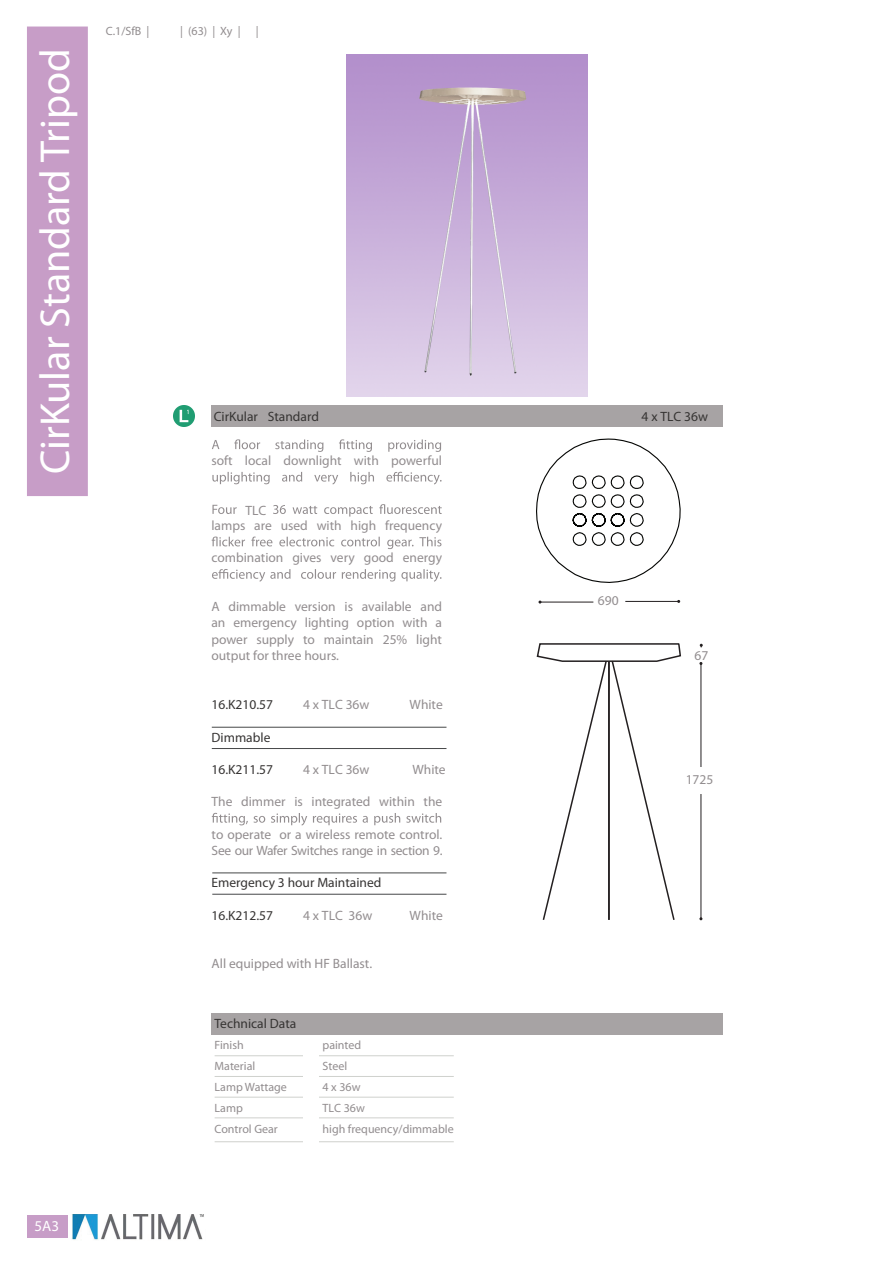
<style>
.page{position:relative;width:893px;height:1263px;background:#fff}
.page>*{position:absolute;margin:0;border:0;box-sizing:border-box;transform-origin:0 0}
.t1{font:42px "Myriad Pro";color:#fff}
.t2{font:15px "Myriad Pro";color:#fff}
.t3{font:13.5px/16.2px "Myriad Pro";color:#928d8f;text-align:justify}
.t4{font:13.5px "Myriad Pro";color:#363433}
.t5{font:12px "Myriad Pro";color:#928d8f}
</style>
<div class="page">
<img style="left:71px;top:1214px;width:133px;height:26px">
<div style="left:27px;top:27px;width:61px;height:469px;background:#c79dc7"></div>
<div style="left:211px;top:405px;width:512px;height:22px;background:#a7a3a4"></div>
<svg style="left:212px;top:439px;width:229px;height:13px"></svg>
<svg style="left:212px;top:472px;width:230px;height:12px"></svg>
<svg style="left:212px;top:504px;width:230px;height:12px"></svg>
<svg style="left:212px;top:536px;width:229px;height:13px"></svg>
<svg style="left:212px;top:569px;width:230px;height:13px"></svg>
<div style="left:211px;top:1013px;width:512px;height:22px;background:#a7a3a4"></div>
<hr style="left:215px;top:1055px;width:239px;height:1px;background:#cfd1cd">
<hr style="left:215px;top:1076px;width:239px;height:1px;background:#cfd1cd">
<hr style="left:215px;top:1097px;width:239px;height:1px;background:#cfd1cd">
<hr style="left:215px;top:1117px;width:239px;height:1px;background:#cfd1cd">
<hr style="left:215px;top:1141px;width:239px;height:1px;background:#cfd1cd">
<div style="left:303px;top:1039px;width:16px;height:111px;background:#fff"></div>
<svg style="left:536px;top:643px;width:145px;height:277px"></svg>
<hr style="left:212px;top:727px;width:234px;height:1px;background:#464748">
<hr style="left:212px;top:748px;width:234px;height:1px;background:#464748">
<svg style="left:536px;top:438px;width:145px;height:145px"></svg>
<hr style="left:625px;top:601px;width:54px;height:1px;background:#231f20">
<hr style="left:701px;top:794px;width:1px;height:125px;background:#231f20">
<hr style="left:701px;top:663px;width:1px;height:104px;background:#231f20">
<hr style="left:540px;top:602px;width:53px;height:1px;background:#231f20">
<svg style="left:212px;top:813px;width:229px;height:12px"></svg>
<hr style="left:212px;top:872px;width:234px;height:1px;background:#464748">
<hr style="left:212px;top:894px;width:234px;height:1px;background:#464748">
<div style="left:27px;top:1215px;width:40px;height:22px;background:#c79dc7"></div>
<img style="left:173px;top:405px;width:22px;height:22px">
<img style="left:346px;top:54px;width:242px;height:343px">
<h1 class="t1" style="left:29px;top:474px;width:427px;rotate:-90deg">CirKular Standard Tripod</h1>
<p class="t5" style="left:106px;top:24px;width:45px">C.1/SfB |</p>
<p class="t5" style="left:180px;top:24px;width:62px">| (63) | Xy |</p>
<p class="t5" style="left:256px;top:24px;width:4px">|</p>
<p class="t4" style="left:214px;top:408px;width:107px">CirKular Standard</p>
<p class="t4" style="left:642px;top:408px;width:68px">4 x TLC 36w</p>
<p class="t3" style="left:211px;top:452px;width:232px">soft local downlight with powerful</p>
<p class="t3" style="left:245px;top:502px;width:22px">TLC</p>
<p class="t3" style="left:211px;top:517px;width:232px">lamps are used with high frequency</p>
<p class="t3" style="left:211px;top:550px;width:232px">combination gives very good energy</p>
<p class="t3" style="left:211px;top:598px;width:232px">A dimmable version is available and an emergency lighting option with a power supply to maintain 25% light output for three hours.</p>
<p class="t4" style="left:212px;top:696px;width:63px">16.K210.57</p>
<p class="t3" style="left:303px;top:696px;width:68px">4 x TLC 36w</p>
<p class="t3" style="left:410px;top:696px;width:35px">White</p>
<p class="t4" style="left:212px;top:729px;width:60px">Dimmable</p>
<p class="t4" style="left:212px;top:761px;width:63px">16.K211.57</p>
<p class="t3" style="left:303px;top:761px;width:68px">4 x TLC 36w</p>
<p class="t3" style="left:412px;top:761px;width:35px">White</p>
<p class="t3" style="left:212px;top:793px;width:232px">The dimmer is integrated within the</p>
<p class="t3" style="left:212px;top:826px;width:232px">to operate or a wireless remote control.<br>See our Wafer Switches range in section 9.</p>
<p class="t4" style="left:212px;top:874px;width:171px">Emergency 3 hour Maintained</p>
<p class="t4" style="left:212px;top:907px;width:63px">16.K212.57</p>
<p class="t3" style="left:303px;top:907px;width:71px">4 x TLC 36w</p>
<p class="t3" style="left:410px;top:907px;width:35px">White</p>
<p class="t3" style="left:212px;top:955px;width:162px">All equipped with HF Ballast.</p>
<p class="t4" style="left:215px;top:1015px;width:83px">Technical Data</p>
<p class="t5" style="left:215px;top:1038px;width:31px">Finish</p>
<p class="t5" style="left:323px;top:1038px;width:40px">painted</p>
<p class="t5" style="left:215px;top:1059px;width:42px">Material</p>
<p class="t5" style="left:323px;top:1059px;width:26px">Steel</p>
<p class="t5" style="left:215px;top:1080px;width:74px">Lamp Wattage</p>
<p class="t5" style="left:323px;top:1080px;width:39px">4 x 36w</p>
<p class="t5" style="left:215px;top:1101px;width:30px">Lamp</p>
<p class="t5" style="left:323px;top:1101px;width:44px">TLC 36w</p>
<p class="t5" style="left:215px;top:1122px;width:65px">Control Gear</p>
<p class="t5" style="left:323px;top:1122px;width:133px">high frequency/dimmable</p>
<p class="t3" style="left:598px;top:593px;width:22px">690</p>
<p class="t3" style="left:695px;top:648px;width:15px">67</p>
<p class="t3" style="left:686px;top:771px;width:29px">1725</p>
<p class="t2" style="left:34px;top:1216px;width:26px">5A3</p>
</div>
